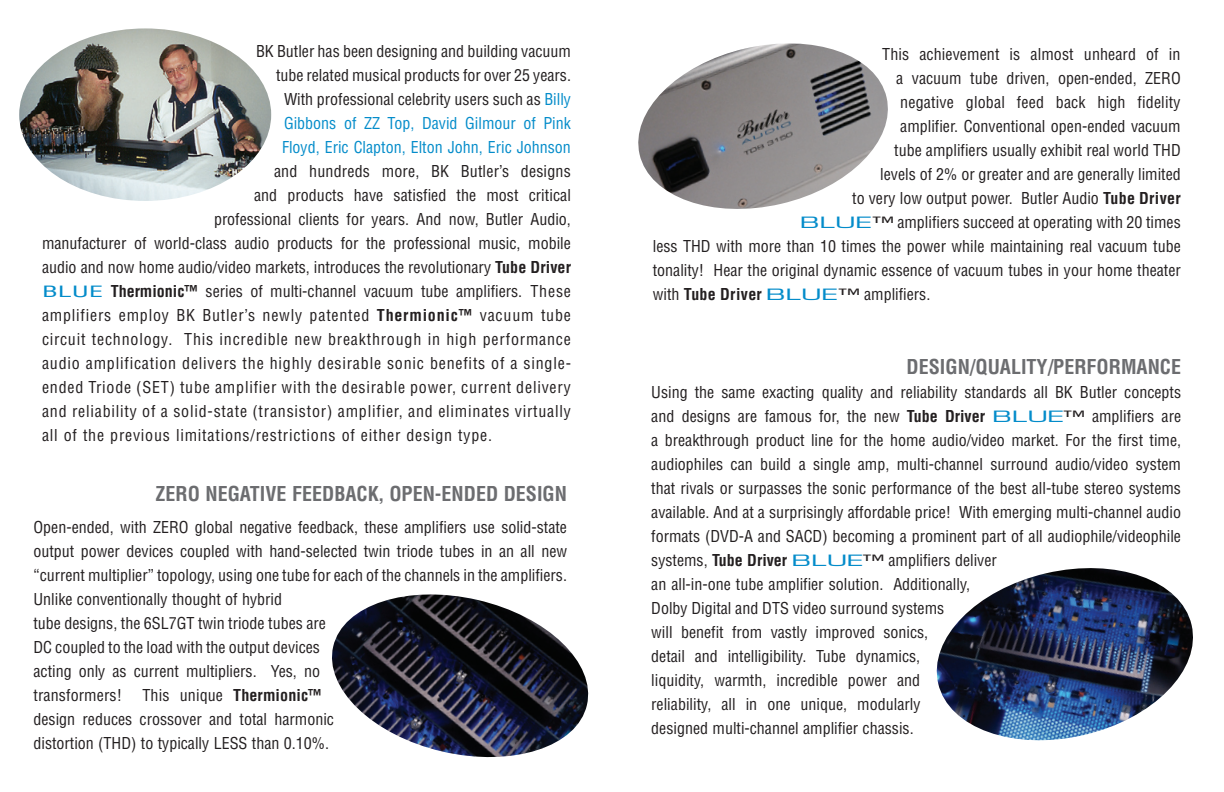
<style>
.page{position:relative;width:1224px;height:792px;background:#fff}
.page>*{position:absolute;margin:0;border:0;box-sizing:border-box;transform-origin:0 0}
.t1{font:700 condensed 20px "Helvetica";color:#6c6d70}
.t2{font:condensed 16px/24px "Helvetica";color:#231f20}
.t3{font:condensed 16px "Helvetica";letter-spacing:.05em;color:#231f20}
.s1{color:#048cca}
.s2{font-weight:700}
.s3{font-size:15.2px;color:#048cca}
.s4{font-family:"Eurostile";font-stretch:normal;font-size:15.2px;color:#048cca}
.s5{font-size:15.2px}
</style>
<div class="page">
<img style="left:332px;top:594px;width:257px;height:164px">
<img style="left:19px;top:28px;width:252px;height:173px;border-radius:50%">
<img style="left:638px;top:43px;width:250px;height:166px">
<img style="left:936px;top:568px;width:257px;height:173px">
<p class="t2" style="left:256px;top:39px;width:317px;text-align:right">BK Butler has been designing and building vacuum tube related musical products for over 25 years.<br>With professional celebrity users such as <span class="s1">Billy Gibbons of ZZ Top, David Gilmour of Pink Floyd, Eric Clapton, Elton John, Eric Johnson</span></p>
<p class="t2" style="left:274px;top:159px;width:298px">and hundreds more, BK Butler’s designs</p>
<p class="t2" style="left:254px;top:183px;width:318px">and products have satisfied the most critical</p>
<p class="t2" style="left:214px;top:207px;width:358px">professional clients for years. And now, Butler Audio,</p>
<p class="t2" style="left:42px;top:231px;width:530px">manufacturer of world-class audio products for the professional music, mobile</p>
<p class="t2" style="left:42px;top:255px;width:530px">audio and now home audio/video markets, introduces the revolutionary <span class="s2">Tube Driver</span></p>
<p class="t2" style="left:42px;top:279px;width:531px"><span class="s3">BLUE</span> <span class="s2">Thermionic™</span> series of multi-channel vacuum tube amplifiers. These</p>
<p class="t3" style="left:42px;top:305px;width:530px">amplifiers employ BK Butler’s newly patented <span class="s2">Thermionic™</span> vacuum tube</p>
<p class="t3" style="left:42px;top:329px;width:530px">circuit technology. This incredible new breakthrough in high performance</p>
<p class="t3" style="left:42px;top:353px;width:531px">audio amplification delivers the highly desirable sonic benefits of a single-</p>
<p class="t3" style="left:42px;top:377px;width:531px">ended Triode (SET) tube amplifier with the desirable power, current delivery</p>
<p class="t3" style="left:42px;top:401px;width:531px">and reliability of a solid-state (transistor) amplifier, and eliminates virtually</p>
<p class="t3" style="left:42px;top:425px;width:452px">all of the previous limitations/restrictions of either design type.</p>
<p class="t1" style="left:156px;top:482px;width:413px">ZERO NEGATIVE FEEDBACK, OPEN-ENDED DESIGN</p>
<p class="t2" style="left:34px;top:515px;width:535px">Open-ended, with ZERO global negative feedback, these amplifiers use solid-state output power devices coupled with hand-selected twin triode tubes in an all new “current multiplier” topology, using one tube for each of the channels in the amplifiers.<br>Unlike conventionally thought of hybrid<br>tube designs, the 6SL7GT twin triode tubes are<br>DC coupled to the load with the output devices<br>acting only as current multipliers. Yes, no<br>transformers!</p>
<p class="t2" style="left:34px;top:683px;width:302px;text-indent:109px">This unique <span class="s2">Thermionic™ </span>design reduces crossover and total harmonic distortion (THD) to typically LESS than 0.10%.</p>
<p class="t2" style="left:882px;top:41px;width:300px">This achievement is almost unheard of in</p>
<p class="t2" style="left:896px;top:65px;width:286px">a vacuum tube driven, open-ended, ZERO</p>
<p class="t2" style="left:900px;top:89px;width:282px">negative global feed back high fidelity</p>
<p class="t2" style="left:900px;top:113px;width:282px">amplifier. Conventional open-ended vacuum</p>
<p class="t2" style="left:894px;top:137px;width:288px">tube amplifiers usually exhibit real world THD</p>
<p class="t2" style="left:880px;top:161px;width:302px">levels of 2% or greater and are generally limited</p>
<p class="t2" style="left:852px;top:185px;width:330px">to very low output power. Butler Audio <span class="s2">Tube Driver</span></p>
<p class="t2" style="left:800px;top:209px;width:382px"><span class="s4">BLUE</span><span class="s5">™</span> amplifiers succeed at operating with 20 times</p>
<p class="t2" style="left:653px;top:233px;width:530px">less THD with more than 10 times the power while maintaining real vacuum tube</p>
<p class="t2" style="left:653px;top:257px;width:529px">tonality! Hear the original dynamic essence of vacuum tubes in your home theater</p>
<p class="t2" style="left:653px;top:281px;width:279px">with <span class="s2">Tube Driver</span> <span class="s4">BLUE</span><span class="s5">™</span> amplifiers.</p>
<p class="t1" style="left:907px;top:355px;width:276px">DESIGN/QUALITY/PERFORMANCE</p>
<p class="t2" style="left:651px;top:380px;width:531px">Using the same exacting quality and reliability standards all BK Butler concepts and designs are famous for, the new <span class="s2">Tube Driver</span> <span class="s4">BLUE</span><span class="s5">™</span> amplifiers are a breakthrough product line for the home audio/video market. For the first time, audiophiles can build a single amp, multi-channel surround audio/video system that rivals or surpasses the sonic performance of the best all-tube stereo systems available. And at a surprisingly affordable price! With emerging multi-channel audio formats (DVD-A and SACD) becoming a prominent part of all audiophile/videophile systems, <span class="s2">Tube Driver</span> <span class="s4">BLUE</span><span class="s5">™</span> amplifiers deliver<br>an all-in-one tube amplifier solution. Additionally,<br>Dolby Digital and DTS video surround systems<br>will benefit from vastly improved sonics,<br>detail and intelligibility. Tube dynamics,<br>liquidity, warmth, incredible power and<br>reliability, all in one unique, modularly<br>designed multi-channel amplifier chassis.</p>
</div>
